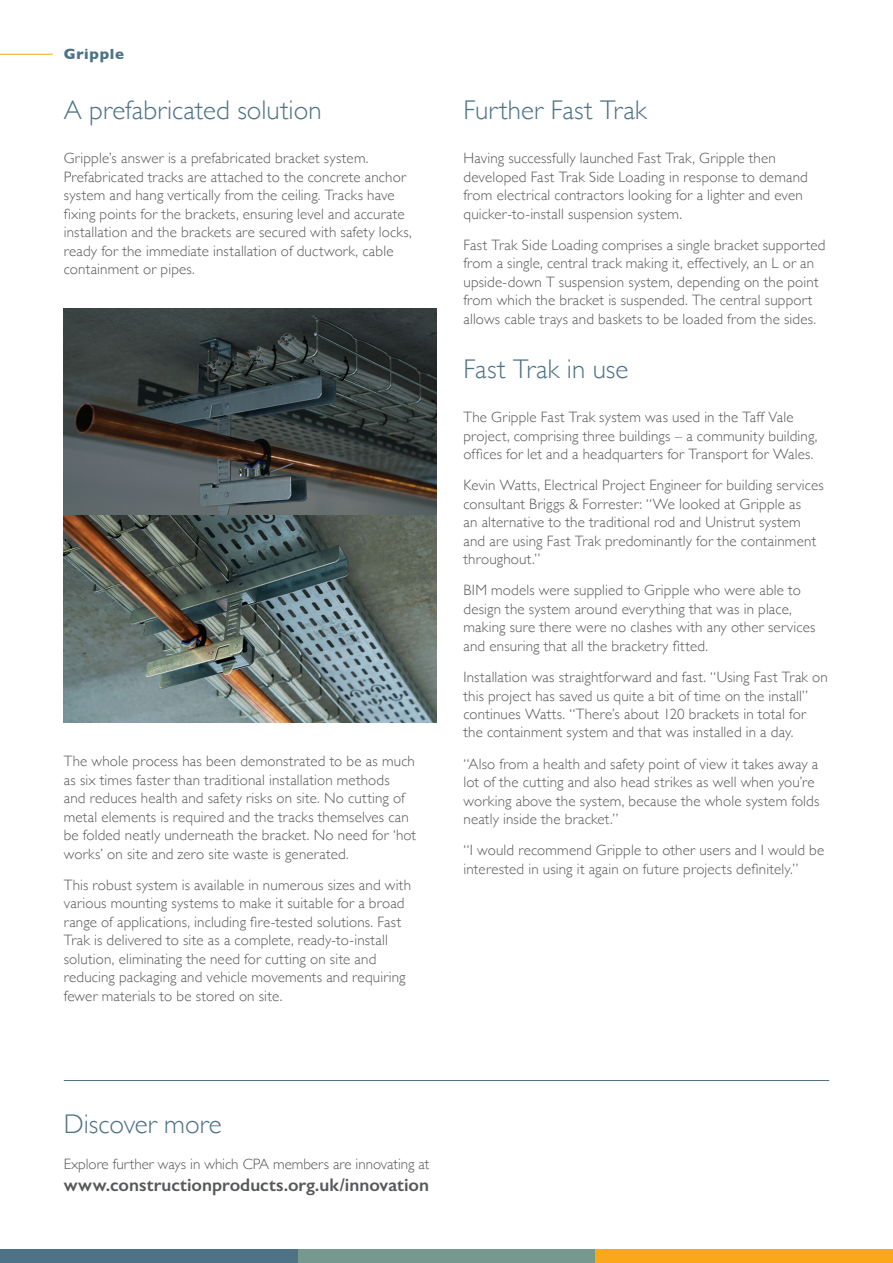
<style>
.page{position:relative;width:893px;height:1263px;background:#fff}
.page>*{position:absolute;margin:0;border:0;box-sizing:border-box;transform-origin:0 0}
.t1{font:300 27px "Gill Sans";color:#4e7286}
.t2{font:600 18.3px "Gill Sans";color:#57585a}
.t3{font:300 15px/18.5px "Gill Sans";letter-spacing:.01em;color:#57585a}
.t4{font:700 15px "Gill Sans";letter-spacing:.05em;color:#4e7286}
</style>
<div class="page">
<hr style="left:0;top:54px;width:53px;height:1px;background:#f9a71b">
<hr style="left:64px;top:1080px;width:765px;height:1px;background:#4e7286">
<div style="left:0;top:1250px;width:298px;height:13px;background:#4e7286"></div>
<div style="left:298px;top:1250px;width:297px;height:13px;background:#76998f"></div>
<div style="left:595px;top:1250px;width:298px;height:13px;background:#f9a71b"></div>
<img style="left:64px;top:308px;width:373px;height:208px">
<img style="left:64px;top:516px;width:373px;height:207px">
<p class="t4" style="left:64px;top:42px;width:62px">Gripple</p>
<h1 class="t1" style="left:64px;top:89px;width:259px">A prefabricated solution</h1>
<p class="t3" style="left:64px;top:148px;width:350px">Gripple’s answer is a prefabricated bracket system.<br>Prefabricated tracks are attached to the concrete anchor system and hang vertically from the ceiling. Tracks have fixing points for the brackets, ensuring level and accurate installation and the brackets are secured with safety locks, ready for the immediate installation of ductwork, cable containment or pipes.</p>
<p class="t3" style="left:64px;top:752px;width:354px">The whole process has been demonstrated to be as much as six times faster than traditional installation methods<br>and reduces health and safety risks on site. No cutting of metal elements is required and the tracks themselves can be folded neatly underneath the bracket. No need for ‘hot works’ on site and zero site waste is generated.</p>
<p class="t3" style="left:64px;top:875px;width:349px">This robust system is available in numerous sizes and with various mounting systems to make it suitable for a broad range of applications, including fire-tested solutions. Fast Trak is delivered to site as a complete, ready-to-install solution, eliminating the need for cutting on site and reducing packaging and vehicle movements and requiring fewer materials to be stored on site.</p>
<h1 class="t1" style="left:463px;top:89px;width:185px">Further Fast Trak</h1>
<p class="t3" style="left:463px;top:148px;width:346px">Having successfully launched Fast Trak, Gripple then developed Fast Trak Side Loading in response to demand from electrical contractors looking for a lighter and even quicker-to-install suspension system.</p>
<p class="t3" style="left:463px;top:235px;width:363px">Fast Trak Side Loading comprises a single bracket supported from a single, central track making it, effectively, an L or an upside-down T suspension system, depending on the point from which the bracket is suspended. The central support allows cable trays and baskets to be loaded from the sides.</p>
<h1 class="t1" style="left:463px;top:348px;width:166px">Fast Trak in use</h1>
<p class="t3" style="left:463px;top:407px;width:355px">The Gripple Fast Trak system was used in the Taff Vale project, comprising three buildings – a community building, offices for let and a headquarters for Transport for Wales.</p>
<p class="t3" style="left:463px;top:476px;width:362px">Kevin Watts, Electrical Project Engineer for building services consultant Briggs &amp; Forrester: “We looked at Gripple as<br>an alternative to the traditional rod and Unistrut system and are using Fast Trak predominantly for the containment throughout.”</p>
<p class="t3" style="left:463px;top:581px;width:353px">BIM models were supplied to Gripple who were able to design the system around everything that was in place, making sure there were no clashes with any other services and ensuring that all the bracketry fitted.</p>
<p class="t3" style="left:463px;top:667px;width:366px">Installation was straightforward and fast. “Using Fast Trak on this project has saved us quite a bit of time on the install” continues Watts. “There’s about 120 brackets in total for the containment system and that was installed in a day.</p>
<p class="t3" style="left:463px;top:754px;width:357px">“Also from a health and safety point of view it takes away a lot of the cutting and also head strikes as well when you’re working above the system, because the whole system folds neatly inside the bracket.”</p>
<p class="t3" style="left:463px;top:840px;width:362px">“I would recommend Gripple to other users and I would be interested in using it again on future projects definitely.”</p>
<h1 class="t1" style="left:64px;top:1103px;width:159px">Discover more</h1>
<p class="t3" style="left:64px;top:1154px;width:367px">Explore further ways in which CPA members are innovating at</p>
<p class="t2" style="left:64px;top:1174px;width:367px">www.constructionproducts.org.uk/innovation</p>
</div>
